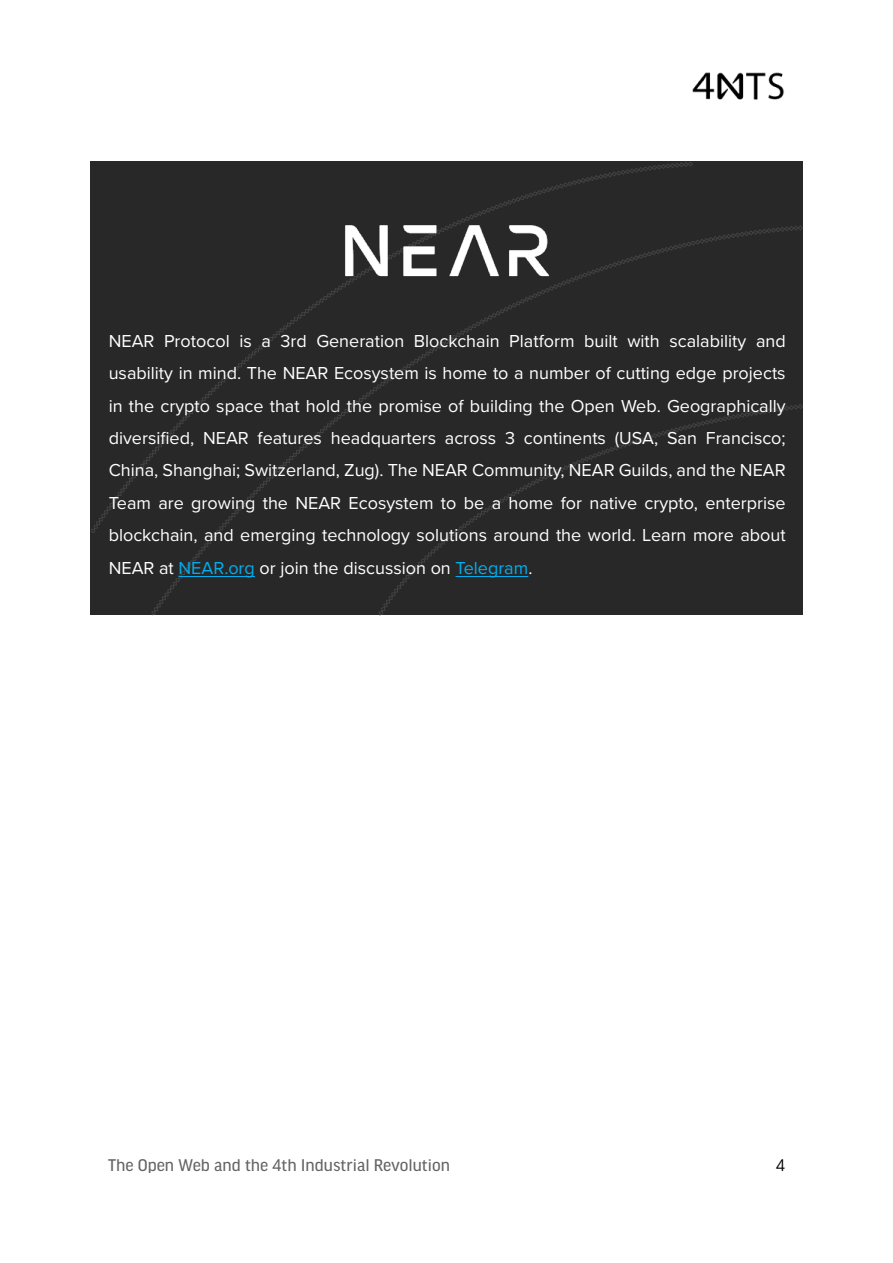
<style>
.page{position:relative;width:893px;height:1263px;background:#fff}
.page>*{position:absolute;margin:0;border:0;box-sizing:border-box;transform-origin:0 0}
.t1{font:18px/32.4px "Proxima Nova";color:#fff;text-align:justify}
.t2{font:18px "Good Headline Pro News";color:#636466}
.t3{font:18px "Good Headline Pro";color:#000}
.s1{color:#00aeef}
</style>
<div class="page">
<img style="left:692px;top:72px;width:93px;height:28px">
<div style="left:91px;top:161px;width:712px;height:454px;background:#292829"></div>
<hr style="left:179px;top:576px;width:76px;height:1px;background:#00aeef">
<hr style="left:455px;top:576px;width:73px;height:1px;background:#00aeef">
<img style="left:295px;top:174px;width:305px;height:153px">
<p class="t1" style="left:109px;top:324px;width:678px">NEAR Protocol is a 3rd Generation Blockchain Platform built with scalability and usability in mind. The NEAR Ecosystem is home to a number of cutting edge projects in the crypto space that hold the promise of building the Open Web. Geographically diversified, NEAR features headquarters across 3 continents (USA, San Francisco; China, Shanghai; Switzerland, Zug). The NEAR Community, NEAR Guilds, and the NEAR Team are growing the NEAR Ecosystem to be a home for native crypto, enterprise blockchain, and emerging technology solutions around the world. Learn more about NEAR at <span class="s1">NEAR.org</span> or join the discussion on <span class="s1">Telegram</span>.</p>
<p class="t2" style="left:108px;top:1156px;width:344px">The Open Web and the 4th Industrial Revolution</p>
<p class="t3" style="left:776px;top:1156px;width:10px">4</p>
</div>
